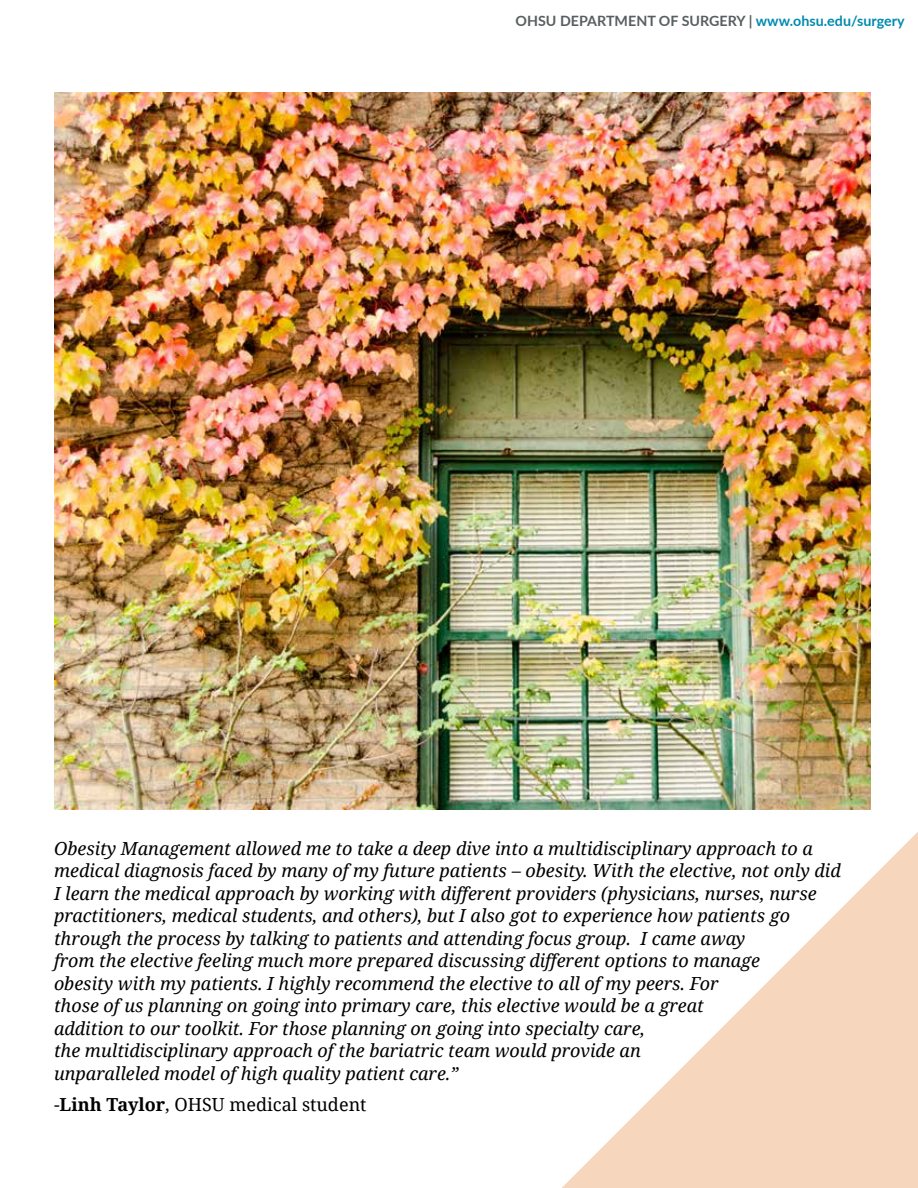
<style>
.page{position:relative;width:918px;height:1188px;background:#fff}
.page>*{position:absolute;margin:0;border:0;box-sizing:border-box;transform-origin:0 0}
.t1{font:italic 18px/22.5px "Noto Serif";color:#000}
.t2{font:18px "Noto Serif";color:#000}
.t3{font:700 14.25px "Lato";color:#585e60}
.s1{color:#008ab0}
.s2{font-weight:700}
</style>
<div class="page">
<img style="left:54px;top:93px;width:816px;height:717px">
<svg style="left:475px;top:784px;width:443px;height:404px"></svg>
<p class="t3" style="left:516px;top:11px;width:391px">OHSU DEPARTMENT OF SURGERY | <span class="s1">www.ohsu.edu/surgery</span></p>
<p class="t1" style="left:54px;top:836px;width:788px">Obesity Management allowed me to take a deep dive into a multidisciplinary approach to a medical diagnosis faced by many of my future patients – obesity. With the elective, not only did I learn the medical approach by working with different providers (physicians, nurses, nurse practitioners, medical students, and others), but I also got to experience how patients go through the process by talking to patients and attending focus group. I came away<br>from the elective feeling much more prepared discussing different options to manage<br>obesity with my patients. I highly recommend the elective to all of my peers. For<br>those of us planning on going into primary care, this elective would be a great<br>addition to our toolkit. For those planning on going into specialty care,<br>the multidisciplinary approach of the bariatric team would provide an<br>unparalleled model of high quality patient care.”</p>
<p class="t2" style="left:54px;top:1092px;width:314px">-<span class="s2">Linh Taylor</span>, OHSU medical student</p>
</div>
